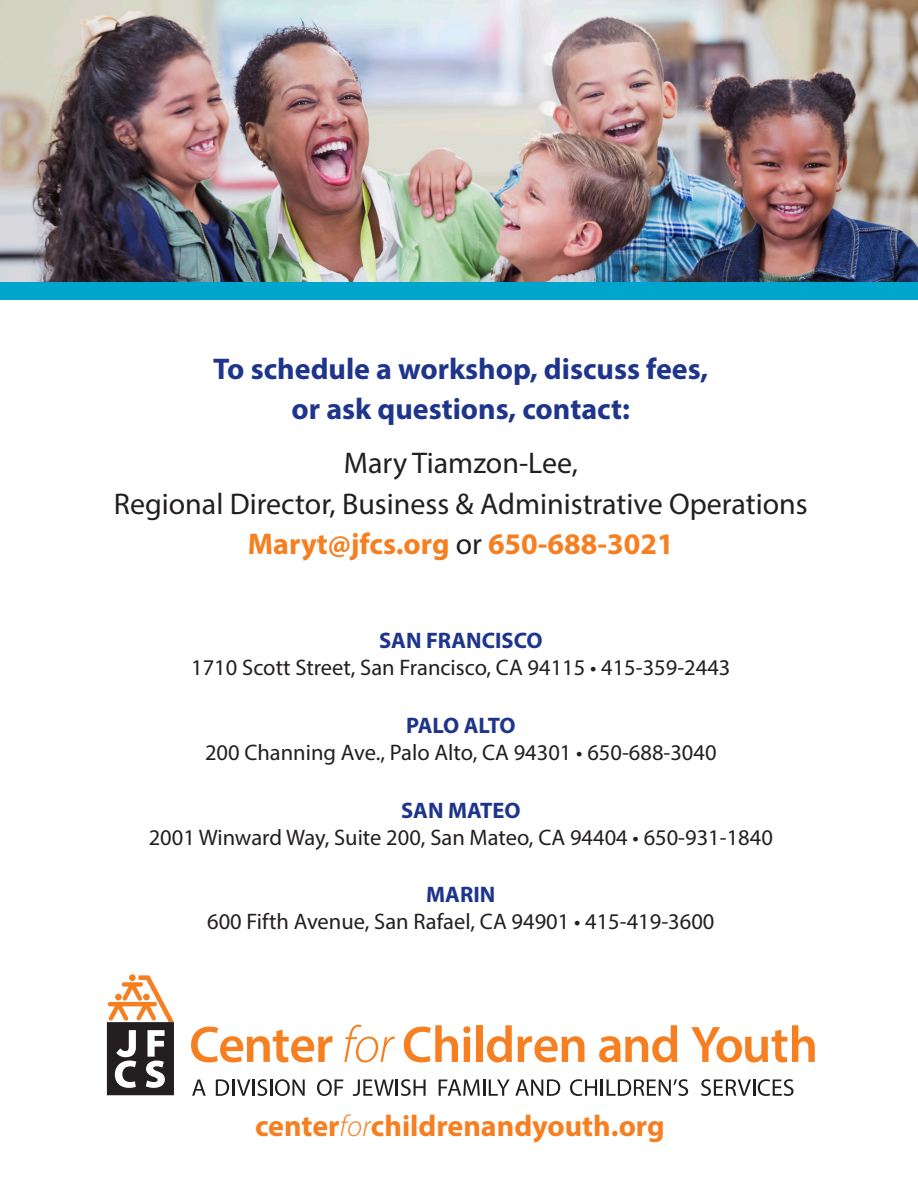
<style>
.page{position:relative;width:918px;height:1188px;background:#fff}
.page>*{position:absolute;margin:0;border:0;box-sizing:border-box;transform-origin:0 0}
.t1{font:30px/40.5px "Myriad Pro";color:#231f20;text-align:center}
.t2{font:700 30px/40.5px "Myriad Pro";color:#1e358b;text-align:center}
.t3{font:700 30px "Myriad Pro";color:#f57f21}
.t4{font:22.5px "Myriad Pro";color:#231f20}
.t5{font:700 22.5px "Myriad Pro";color:#1e358b}
.t6{font:700 22.5px "Myriad Pro";letter-spacing:-.035em;color:#1e358b}
.s1{font-weight:700;color:#f57f21}
.s2{font-weight:300;font-style:italic}
</style>
<div class="page">
<img style="left:0;top:0;width:918px;height:283px">
<svg style="left:107px;top:975px;width:67px;height:120px"></svg>
<div style="left:129px;top:974px;width:7px;height:7px;background:#f57f21;border-radius:50%"></div>
<svg style="left:191px;top:1027px;width:141px;height:35px"></svg>
<svg style="left:344px;top:1025px;width:51px;height:38px"></svg>
<svg style="left:404px;top:1025px;width:67px;height:37px"></svg>
<div style="left:477px;top:1025px;width:6px;height:37px;background:#f57f21"></div>
<svg style="left:487px;top:1025px;width:25px;height:38px"></svg>
<svg style="left:518px;top:1036px;width:66px;height:26px"></svg>
<svg style="left:599px;top:1025px;width:78px;height:38px"></svg>
<svg style="left:691px;top:1025px;width:124px;height:38px"></svg>
<svg style="left:192px;top:1080px;width:14px;height:16px"></svg>
<svg style="left:216px;top:1079px;width:89px;height:17px"></svg>
<svg style="left:317px;top:1079px;width:26px;height:17px"></svg>
<svg style="left:353px;top:1079px;width:73px;height:17px"></svg>
<svg style="left:439px;top:1079px;width:121px;height:17px"></svg>
<svg style="left:570px;top:1079px;width:118px;height:17px"></svg>
<svg style="left:701px;top:1079px;width:93px;height:17px"></svg>
<div style="left:0;top:283px;width:918px;height:17px;background:#00a5cd"></div>
<h1 class="t2" style="left:213px;top:347px;width:497px">To schedule a workshop, discuss fees, or ask questions, contact:</h1>
<h1 class="t1" style="left:114px;top:442px;width:695px">Mary Tiamzon-Lee,<br>Regional Director, Business &amp; Administrative Operations<br><span class="s1">Maryt@jfcs.org</span> or <span class="s1">650-688-3021</span></h1>
<p class="t5" style="left:379px;top:626px;width:165px">SAN FRANCISCO</p>
<p class="t4" style="left:191px;top:654px;width:541px">1710 Scott Street, San Francisco, CA 94115 • 415-359-2443</p>
<p class="t6" style="left:406px;top:711px;width:111px">PALO ALTO</p>
<p class="t4" style="left:205px;top:738px;width:513px">200 Channing Ave., Palo Alto, CA 94301 • 650-688-3040</p>
<p class="t5" style="left:401px;top:795px;width:121px">SAN MATEO</p>
<p class="t4" style="left:149px;top:823px;width:626px">2001 Winward Way, Suite 200, San Mateo, CA 94404 • 650-931-1840</p>
<p class="t5" style="left:426px;top:880px;width:71px">MARIN</p>
<p class="t4" style="left:207px;top:908px;width:509px">600 Fifth Avenue, San Rafael, CA 94901 • 415-419-3600</p>
<h1 class="t3" style="left:255px;top:1106px;width:411px">center<span class="s2">for</span>childrenandyouth.org</h1>
</div>
